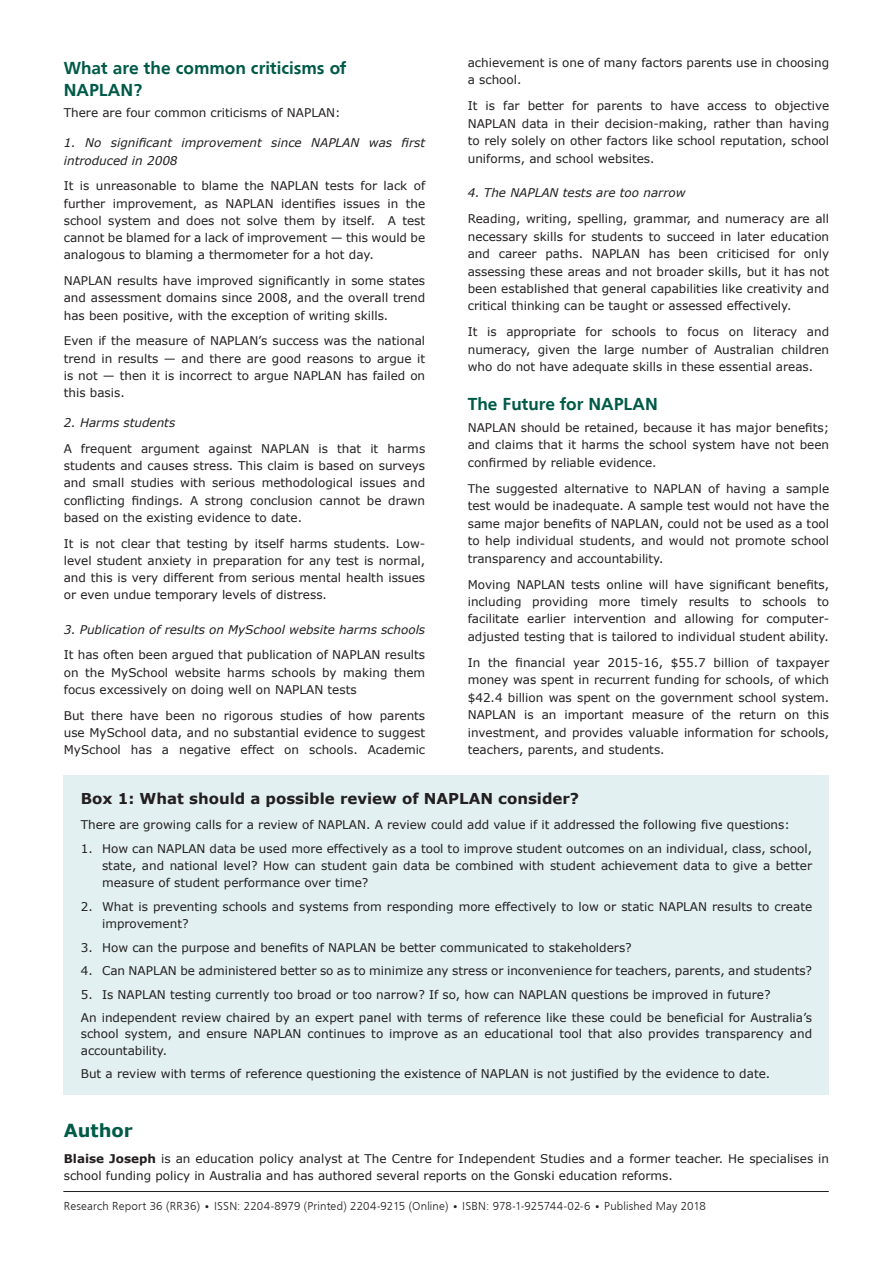
<style>
.page{position:relative;width:893px;height:1263px;background:#fff}
.page>*{position:absolute;margin:0;border:0;box-sizing:border-box;transform-origin:0 0}
.Subhead{font:700 18px/21.6px "Frugal Sans";color:#005a48}
.Heading{font:700 18px "Verdana";color:#005a48}
.Box_heading{font:700 15px "Verdana";color:#231f20}
.Body_Text_no_indent{font:12px/17.4px "Verdana";color:#231f20;text-align:justify}
.Bullet_No__Dash{font:12px/17.2px "Verdana";color:#231f20;text-align:justify}
.Box_text{font:12px/16.5px "Verdana";color:#231f20;text-align:justify}
.Body_Text_no_indent-2{font:italic 12px/17.2px "Verdana";color:#231f20}
.t1{font:300 12px "Frugal Sans";letter-spacing:.01em;color:#231f20}
.s1{font-weight:700}
</style>
<div class="page">
<div style="left:64px;top:776px;width:765px;height:319px;background:#e2f0f1"></div>
<hr style="left:63px;top:1191px;width:766px;height:1px;background:#231f20">
<p class="Body_Text_no_indent" style="left:468px;top:54px;width:363px">achievement is one of many factors parents use in choosing a school.</p>
<p class="Body_Text_no_indent" style="left:468px;top:97px;width:363px">It is far better for parents to have access to objective NAPLAN data in their decision-making, rather than having to rely solely on other factors like school reputation, school uniforms, and school websites.</p>
<p class="Body_Text_no_indent-2" style="left:468px;top:184px;width:219px">4. The NAPLAN tests are too narrow</p>
<p class="Body_Text_no_indent" style="left:468px;top:210px;width:363px">Reading, writing, spelling, grammar, and numeracy are all necessary skills for students to succeed in later education and career paths. NAPLAN has been criticised for only assessing these areas and not broader skills, but it has not been established that general capabilities like creativity and critical thinking can be taught or assessed effectively.</p>
<p class="Body_Text_no_indent" style="left:468px;top:323px;width:363px">It is appropriate for schools to focus on literacy and numeracy, given the large number of Australian children who do not have adequate skills in these essential areas.</p>
<p class="Subhead" style="left:468px;top:393px;width:191px">The Future for NAPLAN</p>
<p class="Body_Text_no_indent" style="left:468px;top:419px;width:363px">NAPLAN should be retained, because it has major benefits; and claims that it harms the school system have not been confirmed by reliable evidence.</p>
<p class="Body_Text_no_indent" style="left:468px;top:480px;width:363px">The suggested alternative to NAPLAN of having a sample test would be inadequate. A sample test would not have the same major benefits of NAPLAN, could not be used as a tool to help individual students, and would not promote school transparency and accountability.</p>
<p class="Body_Text_no_indent" style="left:468px;top:575px;width:363px">Moving NAPLAN tests online will have significant benefits, including providing more timely results to schools to facilitate earlier intervention and allowing for computer&shy;adjusted testing that is tailored to individual student ability.</p>
<p class="Body_Text_no_indent" style="left:468px;top:654px;width:363px">In the financial year 2015-16, $55.7 billion of taxpayer money was spent in recurrent funding for schools, of which $42.4 billion was spent on the government school system.<br>NAPLAN is an important measure of the return on this investment, and provides valuable information for schools, teachers, parents, and students.</p>
<p class="Box_heading" style="left:81px;top:788px;width:500px">Box 1: What should a possible review of NAPLAN consider?</p>
<p class="Box_text" style="left:81px;top:816px;width:711px">There are growing calls for a review of NAPLAN. A review could add value if it addressed the following five questions:</p>
<p class="Bullet_No__Dash" style="left:102px;top:840px;width:712px;text-indent:-21px">1. How can NAPLAN data be used more effectively as a tool to improve student outcomes on an individual, class, school, state, and national level? How can student gain data be combined with student achievement data to give a better measure of student performance over time?</p>
<p class="Bullet_No__Dash" style="left:102px;top:898px;width:712px;text-indent:-21px">2. What is preventing schools and systems from responding more effectively to low or static NAPLAN results to create improvement?</p>
<p class="Bullet_No__Dash" style="left:81px;top:939px;width:552px">3. How can the purpose and benefits of NAPLAN be better communicated to stakeholders?</p>
<p class="Bullet_No__Dash" style="left:81px;top:962px;width:733px">4. Can NAPLAN be administered better so as to minimize any stress or inconvenience for teachers, parents, and students?</p>
<p class="Bullet_No__Dash" style="left:81px;top:986px;width:691px">5. Is NAPLAN testing currently too broad or too narrow? If so, how can NAPLAN questions be improved in future?</p>
<p class="Box_text" style="left:81px;top:1009px;width:733px">An independent review chaired by an expert panel with terms of reference like these could be beneficial for Australia’s school system, and ensure NAPLAN continues to improve as an educational tool that also provides transparency and accountability.</p>
<p class="Box_text" style="left:81px;top:1065px;width:691px">But a review with terms of reference questioning the existence of NAPLAN is not justified by the evidence to date.</p>
<p class="Subhead" style="left:64px;top:57px;width:284px">What are the common criticisms of<br>NAPLAN?</p>
<p class="Body_Text_no_indent" style="left:64px;top:104px;width:278px">There are four common criticisms of NAPLAN:</p>
<p class="Body_Text_no_indent-2" style="left:64px;top:134px;width:363px">1. No significant improvement since NAPLAN was first introduced in 2008</p>
<p class="Body_Text_no_indent" style="left:64px;top:177px;width:363px">It is unreasonable to blame the NAPLAN tests for lack of further improvement, as NAPLAN identifies issues in the school system and does not solve them by itself. A test cannot be blamed for a lack of improvement — this would be analogous to blaming a thermometer for a hot day.</p>
<p class="Body_Text_no_indent" style="left:64px;top:272px;width:363px">NAPLAN results have improved significantly in some states and assessment domains since 2008, and the overall trend has been positive, with the exception of writing skills.</p>
<p class="Body_Text_no_indent" style="left:64px;top:332px;width:363px">Even if the measure of NAPLAN’s success was the national trend in results — and there are good reasons to argue it is not — then it is incorrect to argue NAPLAN has failed on this basis.</p>
<p class="Body_Text_no_indent-2" style="left:64px;top:414px;width:113px">2. Harms students</p>
<p class="Body_Text_no_indent" style="left:64px;top:440px;width:363px">A frequent argument against NAPLAN is that it harms students and causes stress. This claim is based on surveys and small studies with serious methodological issues and conflicting findings. A strong conclusion cannot be drawn based on the existing evidence to date.</p>
<p class="Body_Text_no_indent" style="left:64px;top:534px;width:363px">It is not clear that testing by itself harms students. Low&shy;level student anxiety in preparation for any test is normal, and this is very different from serious mental health issues or even undue temporary levels of distress.</p>
<p class="Body_Text_no_indent-2" style="left:64px;top:620px;width:363px">3. Publication of results on MySchool website harms schools</p>
<p class="Body_Text_no_indent" style="left:64px;top:646px;width:363px">It has often been argued that publication of NAPLAN results on the MySchool website harms schools by making them focus excessively on doing well on NAPLAN tests</p>
<p class="Body_Text_no_indent" style="left:64px;top:706px;width:363px">But there have been no rigorous studies of how parents use MySchool data, and no substantial evidence to suggest MySchool has a negative effect on schools. Academic</p>
<p class="Heading" style="left:64px;top:1117px;width:71px">Author</p>
<p class="Body_Text_no_indent" style="left:64px;top:1149px;width:767px"><span class="s1">Blaise Joseph</span> is an education policy analyst at The Centre for Independent Studies and a former teacher. He specialises in school funding policy in Australia and has authored several reports on the Gonski education reforms.</p>
<p class="t1" style="left:64px;top:1199px;width:644px">Research Report 36 (RR36) • ISSN: 2204-8979 (Printed) 2204-9215 (Online) • ISBN: 978-1-925744-02-6 • Published May 2018</p>
</div>
